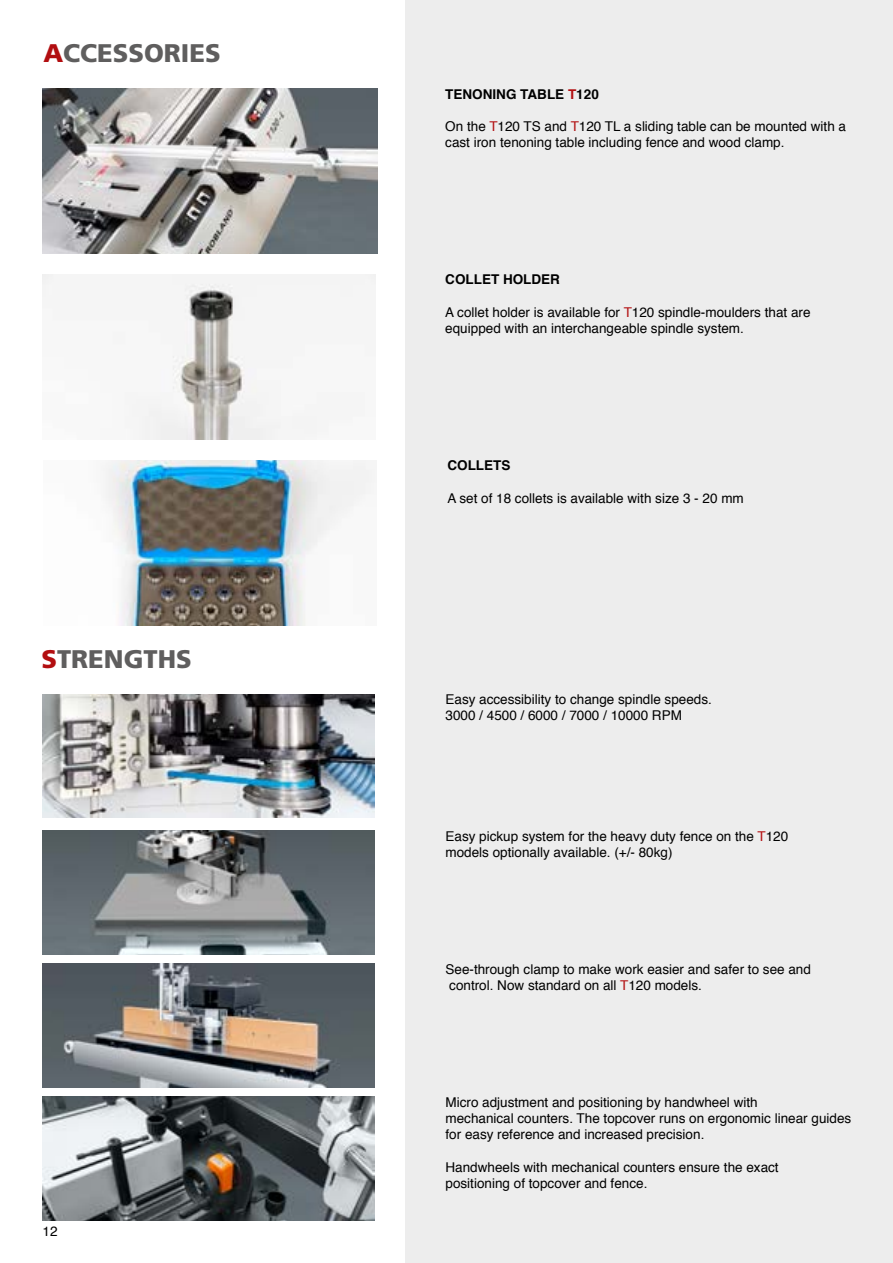
<style>
.page{position:relative;width:893px;height:1263px;background:#fff}
.page>*{position:absolute;margin:0;border:0;box-sizing:border-box;transform-origin:0 0}
.t1{font:900 25.5px "Frutiger LT Std";color:#5f5e5e}
.t2{font:13.5px/16.2px "Helvetica";color:#000}
.t3{font:700 13.5px "Helvetica";color:#000}
.s1{color:#b20e10}
</style>
<div class="page">
<div style="left:405px;top:0;width:488px;height:1263px;background:#ededed"></div>
<img style="left:43px;top:89px;width:335px;height:165px">
<img style="left:43px;top:274px;width:333px;height:166px">
<img style="left:103px;top:460px;width:272px;height:166px">
<img style="left:43px;top:694px;width:331px;height:124px">
<img style="left:43px;top:830px;width:331px;height:124px">
<img style="left:43px;top:1097px;width:331px;height:123px">
<img style="left:43px;top:964px;width:331px;height:123px">
<h1 class="t1" style="left:43px;top:37px;width:179px"><span class="s1">A</span>CCESSORIES</h1>
<h1 class="t1" style="left:42px;top:643px;width:152px"><span class="s1">S</span>TRENGTHS</h1>
<p class="t2" style="left:43px;top:1223px;width:17px">12</p>
<p class="t3" style="left:445px;top:83px;width:155px">TENONING TABLE <span class="s1">T</span>120</p>
<p class="t2" style="left:445px;top:119px;width:402px">On the <span class="s1">T</span>120 TS and <span class="s1">T</span>120 TL a sliding table can be mounted with a cast iron tenoning table including fence and wood clamp.</p>
<p class="t3" style="left:445px;top:269px;width:116px">COLLET HOLDER</p>
<p class="t2" style="left:445px;top:304px;width:367px">A collet holder is available for <span class="s1">T</span>120 spindle-moulders that are equipped with an interchangeable spindle system.</p>
<p class="t3" style="left:447px;top:455px;width:65px">COLLETS</p>
<p class="t2" style="left:447px;top:490px;width:298px">A set of 18 collets is available with size 3 - 20 mm</p>
<p class="t2" style="left:445px;top:691px;width:268px">Easy accessibility to change spindle speeds.<br>3000 / 4500 / 6000 / 7000 / 10000 RPM</p>
<p class="t2" style="left:445px;top:828px;width:344px">Easy pickup system for the heavy duty fence on the <span class="s1">T</span>120 models optionally available. (+/- 80kg)</p>
<p class="t2" style="left:445px;top:962px;width:367px">See-through clamp to make work easier and safer to see and control. Now standard on all <span class="s1">T</span>120 models.</p>
<p class="t2" style="left:445px;top:1094px;width:407px">Micro adjustment and positioning by handwheel with<br>mechanical counters. The topcover runs on ergonomic linear guides for easy reference and increased precision.</p>
<p class="t2" style="left:445px;top:1159px;width:335px">Handwheels with mechanical counters ensure the exact positioning of topcover and fence.</p>
</div>
